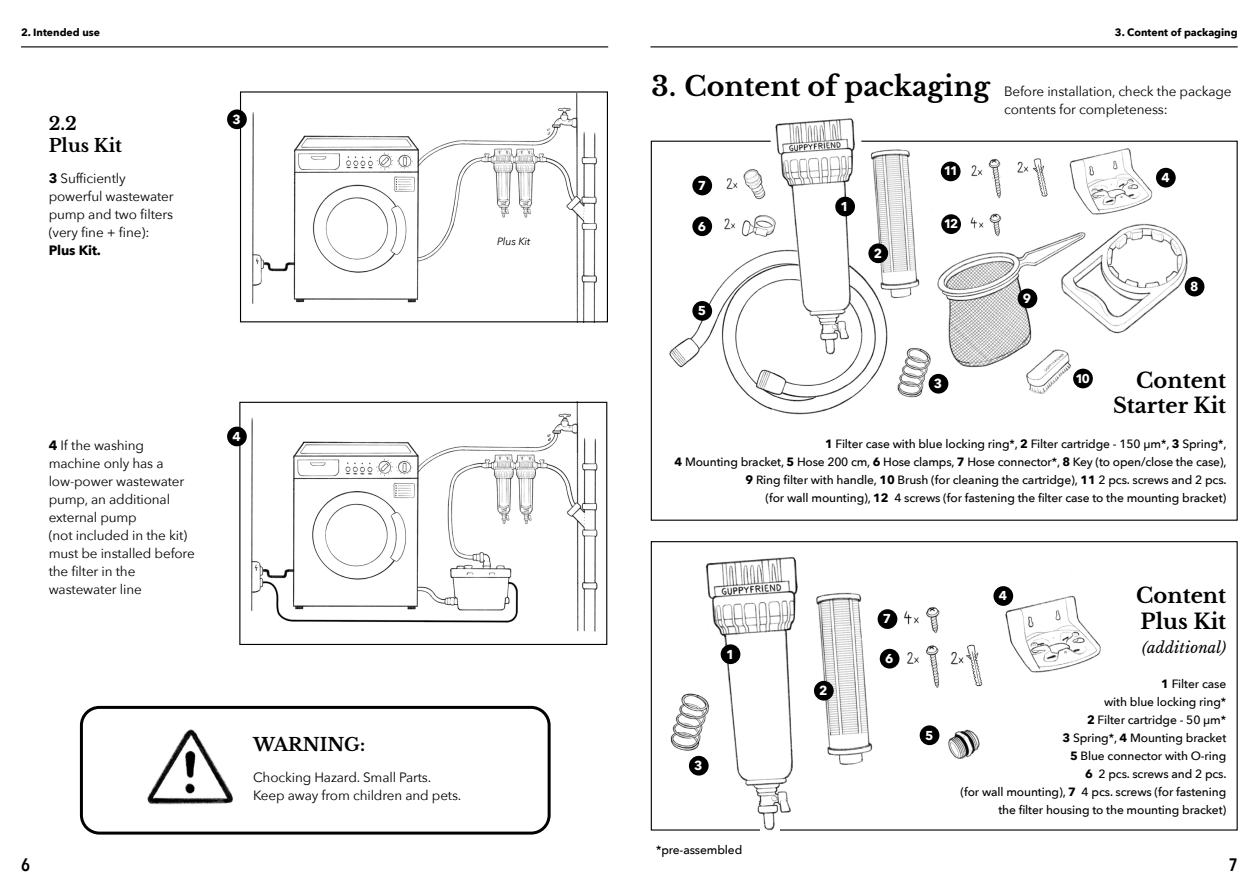
<style>
.page{position:relative;width:1259px;height:893px;background:#fff}
.page>*{position:absolute;margin:0;border:0;box-sizing:border-box;transform-origin:0 0}
.t1{font:700 21px/25.2px "Libre Baskerville";color:#000;text-align:right}
.t2{font:700 18px/21.6px "Libre Baskerville";color:#000}
.t3{font:600 18px "Avenir Next Condensed";color:#000}
.t4{font:italic 15px "Libre Baskerville";letter-spacing:.01em;color:#000}
.t5{font:13.5px/18px "Avenir Next";letter-spacing:-.01em;color:#000}
.t6{font:700 13.5px "Avenir Next";letter-spacing:-.01em;color:#000}
.t7{font:700 12.9px "Avenir Next";color:#fff}
.t8{font:700 12.45px "Avenir Next";color:#fff}
.t9{font:500 12px/18px "Avenir Next";letter-spacing:-.01em;color:#000;text-align:right}
.t10{font:700 10.5px "Avenir Next";color:#000}
.t11{font:italic 10.5px "Avenir Next";letter-spacing:-.01em;color:#000}
.s1{font-weight:700}
.s2{font-family:"Libre Baskerville";font-weight:700;font-size:27px}
</style>
<div class="page">
<hr style="left:21px;top:46px;width:587px;height:1px;background:#000">
<hr style="left:650px;top:46px;width:587px;height:1px;background:#000">
<div style="left:80px;top:706px;width:470px;height:129px;border:3px solid #000;border-radius:18px"></div>
<img style="left:147px;top:729px;width:86px;height:76px">
<img style="left:246px;top:404px;width:352px;height:228px">
<div style="left:239px;top:402px;width:368px;height:243px;border:1px solid #000"></div>
<img style="left:252px;top:93px;width:345px;height:227px">
<div style="left:240px;top:91px;width:368px;height:231px;border:1px solid #000"></div>
<img style="left:663px;top:557px;width:447px;height:274px">
<img style="left:662px;top:118px;width:528px;height:297px">
<div style="left:835px;top:197px;width:20px;height:19px;background:#000;border-radius:50%"></div>
<div style="left:720px;top:644px;width:20px;height:20px;background:#000;border-radius:50%"></div>
<div style="left:692px;top:301px;width:20px;height:20px;background:#000;border-radius:50%"></div>
<div style="left:919px;top:725px;width:20px;height:20px;background:#000;border-radius:50%"></div>
<div style="left:928px;top:374px;width:20px;height:20px;background:#000;border-radius:50%"></div>
<div style="left:689px;top:756px;width:19px;height:20px;background:#000;border-radius:50%"></div>
<div style="left:692px;top:176px;width:20px;height:19px;background:#000;border-radius:50%"></div>
<div style="left:877px;top:609px;width:20px;height:20px;background:#000;border-radius:50%"></div>
<div style="left:1073px;top:369px;width:20px;height:19px;background:#000;border-radius:50%"></div>
<div style="left:868px;top:243px;width:20px;height:20px;background:#000;border-radius:50%"></div>
<div style="left:814px;top:681px;width:19px;height:20px;background:#000;border-radius:50%"></div>
<div style="left:692px;top:216px;width:20px;height:20px;background:#000;border-radius:50%"></div>
<div style="left:879px;top:649px;width:20px;height:19px;background:#000;border-radius:50%"></div>
<div style="left:1017px;top:289px;width:20px;height:19px;background:#000;border-radius:50%"></div>
<div style="left:1156px;top:168px;width:19px;height:20px;background:#000;border-radius:50%"></div>
<div style="left:993px;top:586px;width:20px;height:20px;background:#000;border-radius:50%"></div>
<div style="left:1184px;top:277px;width:20px;height:19px;background:#000;border-radius:50%"></div>
<div style="left:941px;top:162px;width:19px;height:19px;background:#000;border-radius:50%"></div>
<div style="left:941px;top:214px;width:20px;height:20px;background:#000;border-radius:50%"></div>
<div style="left:227px;top:109px;width:20px;height:20px;background:#000;border-radius:50%"></div>
<div style="left:227px;top:427px;width:20px;height:19px;background:#000;border-radius:50%"></div>
<p class="t10" style="left:21px;top:23px;width:81px">2. Intended use</p>
<h2 class="t2" style="left:49px;top:113px;width:75px">2.2<br>Plus Kit</h2>
<p class="t5" style="left:49px;top:169px;width:126px"><span class="s1">3</span> Sufficiently powerful wastewater pump and two filters (very fine + fine):</p>
<p class="t6" style="left:49px;top:239px;width:54px">Plus Kit.</p>
<p class="t7" style="left:232px;top:108px;width:10px">3</p>
<p class="t11" style="left:497px;top:232px;width:35px">Plus Kit</p>
<p class="t5" style="left:49px;top:435px;width:148px"><span class="s1">4</span> If the washing machine only has a low-power wastewater pump, an additional external pump<br>(not included in the kit) must be installed before the filter in the wastewater line</p>
<p class="t7" style="left:232px;top:425px;width:10px">4</p>
<h2 class="t2" style="left:253px;top:734px;width:114px">WARNING:</h2>
<p class="t5" style="left:253px;top:768px;width:210px">Chocking Hazard. Small Parts.<br>Keep away from children and pets.</p>
<p class="t10" style="left:1115px;top:23px;width:124px">3. Content of packaging</p>
<p class="t5" style="left:1004px;top:82px;width:229px;text-indent:-352px"><span class="s2">3. Content of packaging</span> Before installation, check the package contents for completeness:</p>
<p class="t7" style="left:697px;top:174px;width:10px">7</p>
<p class="t7" style="left:697px;top:215px;width:10px">6</p>
<p class="t7" style="left:698px;top:300px;width:10px">5</p>
<p class="t7" style="left:840px;top:195px;width:10px">1</p>
<p class="t7" style="left:873px;top:242px;width:10px">2</p>
<p class="t8" style="left:943px;top:160px;width:16px">11</p>
<p class="t8" style="left:943px;top:213px;width:16px">12</p>
<p class="t7" style="left:934px;top:372px;width:10px">3</p>
<p class="t7" style="left:1023px;top:287px;width:10px">9</p>
<p class="t7" style="left:1161px;top:166px;width:10px">4</p>
<p class="t7" style="left:1190px;top:275px;width:10px">8</p>
<p class="t8" style="left:1075px;top:368px;width:16px">10</p>
<h1 class="t1" style="left:1113px;top:367px;width:115px">Content<br>Starter Kit</h1>
<p class="t9" style="left:674px;top:434px;width:553px"><span class="s1">1</span> Filter case with blue locking ring*, <span class="s1">2</span> Filter cartridge - 150 μm*, <span class="s1">3</span> Spring*,<br><span class="s1">4</span> Mounting bracket, <span class="s1">5</span> Hose 200 cm, <span class="s1">6</span> Hose clamps, <span class="s1">7</span> Hose connector*, <span class="s1">8</span> Key (to open/close the case), <span class="s1">9</span> Ring filter with handle, <span class="s1">10</span> Brush (for cleaning the cartridge), <span class="s1">11</span> 2 pcs. screws and 2 pcs.<br>(for wall mounting), <span class="s1">12</span> 4 screws (for fastening the filter case to the mounting bracket)</p>
<p class="t7" style="left:726px;top:643px;width:10px">1</p>
<p class="t7" style="left:694px;top:754px;width:10px">3</p>
<p class="t7" style="left:819px;top:679px;width:10px">2</p>
<p class="t7" style="left:883px;top:608px;width:10px">7</p>
<p class="t7" style="left:885px;top:647px;width:10px">6</p>
<p class="t7" style="left:925px;top:724px;width:10px">5</p>
<p class="t7" style="left:998px;top:585px;width:10px">4</p>
<h1 class="t1" style="left:1136px;top:583px;width:92px;text-align:left">Content<br>Plus Kit</h1>
<p class="t4" style="left:1142px;top:638px;width:85px">(additional)</p>
<p class="t9" style="left:960px;top:674px;width:268px"><span class="s1">1</span> Filter case<br>with blue locking ring*<br><span class="s1">2</span> Filter cartridge - 50 μm*<br><span class="s1">3</span> Spring*, <span class="s1">4</span> Mounting bracket<br><span class="s1">5</span> Blue connector with O-ring<br><span class="s1">6</span> 2 pcs. screws and 2 pcs.<br>(for wall mounting), <span class="s1">7</span> 4 pcs. screws (for fastening the filter housing to the mounting bracket)</p>
<p class="t9" style="left:656px;top:840px;width:88px">*pre-assembled</p>
<h2 class="t3" style="left:21px;top:849px;width:10px">6</h2>
<h2 class="t3" style="left:1228px;top:849px;width:10px">7</h2>
</div>
